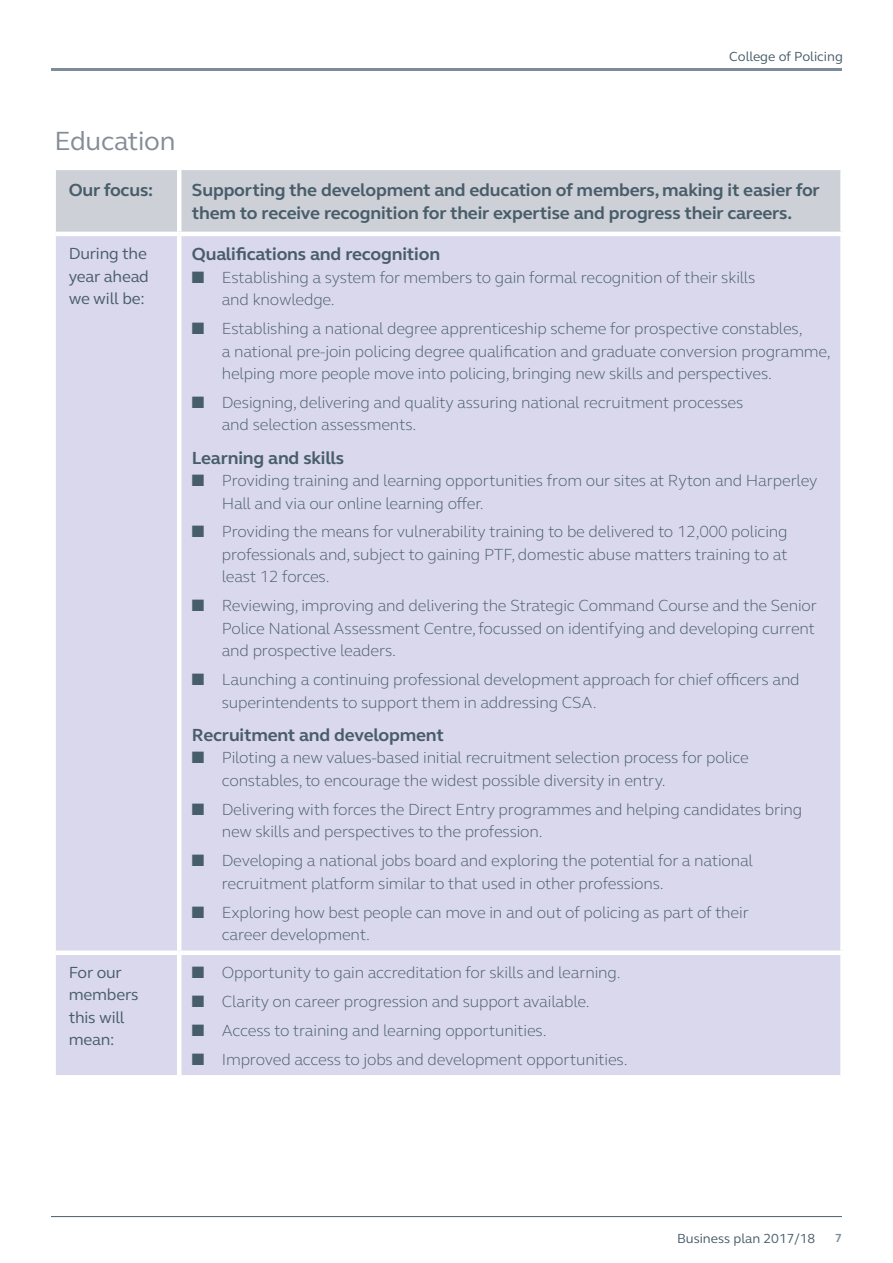
<style>
.page{position:relative;width:893px;height:1263px;background:#fff}
.page>*{position:absolute;margin:0;border:0;box-sizing:border-box;transform-origin:0 0}
.t1{font:27px "FS Elliot Pro";letter-spacing:-.01em;color:#838c97}
.Table_para_heading{font:700 18px/22.5px "FS Elliot Pro";letter-spacing:-.01em;color:#485d6a}
.Table_header{font:700 18px "FS Elliot Pro";letter-spacing:-.01em;color:#485d6a}
.t2{font:300 16.5px/22.5px "FS Elliot Pro";letter-spacing:-.01em;color:#485d6a}
.Table_para_heading-2{font:16.5px/22.5px "FS Elliot Pro";letter-spacing:-.01em;color:#485d6a;text-align:justify}
.t3{font:13.5px "FS Elliot Pro";color:#485d6a}
.t4{font:700 12px "FS Elliot Pro";color:#7d8c9b}
</style>
<div class="page">
<hr style="left:51px;top:68px;width:791px;height:2px;background:#7d8c9b">
<hr style="left:51px;top:1216px;width:791px;height:1px;background:#485d6a">
<div style="left:56px;top:170px;width:784px;height:62px;background:#cdd0d6"></div>
<div style="left:56px;top:236px;width:784px;height:839px;background:#dad8ec"></div>
<div style="left:56px;top:950px;width:123px;height:5px;background:#fff"></div>
<div style="left:179px;top:950px;width:666px;height:5px;background:#fff"></div>
<hr style="left:177px;top:170px;width:4px;height:62px;background:#fff">
<hr style="left:177px;top:236px;width:4px;height:714px;background:#fff">
<hr style="left:177px;top:955px;width:4px;height:120px;background:#fff">
<p class="t3" style="left:729px;top:48px;width:115px">College of Policing</p>
<p class="t1" style="left:55px;top:123px;width:122px">Education</p>
<p class="Table_para_heading" style="left:69px;top:179px;width:86px">Our focus:</p>
<p class="Table_para_heading" style="left:192px;top:179px;width:629px">Supporting the development and education of members, making it easier for them to receive recognition for their expertise and progress their careers.</p>
<p class="Table_para_heading-2" style="left:69px;top:242px;width:82px">During the year ahead we will be:</p>
<p class="Table_header" style="left:192px;top:242px;width:250px">Qualifications and recognition</p>
<p class="t2" style="left:222px;top:265px;width:535px;text-indent:-30px">■ Establishing a system for members to gain formal recognition of their skills and knowledge.</p>
<p class="t2" style="left:222px;top:317px;width:610px;text-indent:-30px">■ Establishing a national degree apprenticeship scheme for prospective constables,<br>a national pre-join policing degree qualification and graduate conversion programme, helping more people move into policing, bringing new skills and perspectives.</p>
<p class="t2" style="left:222px;top:391px;width:523px;text-indent:-30px">■ Designing, delivering and quality assuring national recruitment processes and selection assessments.</p>
<p class="Table_header" style="left:192px;top:445px;width:154px">Learning and skills</p>
<p class="t2" style="left:222px;top:469px;width:597px;text-indent:-30px">■ Providing training and learning opportunities from our sites at Ryton and Harperley<br>Hall and via our online learning offer.</p>
<p class="t2" style="left:222px;top:520px;width:567px;text-align:justify;text-indent:-30px">■ Providing the means for vulnerability training to be delivered to 12,000 policing professionals and, subject to gaining PTF, domestic abuse matters training to at least 12 forces.</p>
<p class="t2" style="left:222px;top:594px;width:597px;text-align:justify;text-indent:-30px">■ Reviewing, improving and delivering the Strategic Command Course and the Senior Police National Assessment Centre, focussed on identifying and developing current and prospective leaders.</p>
<p class="t2" style="left:222px;top:668px;width:579px;text-indent:-30px">■ Launching a continuing professional development approach for chief officers and superintendents to support them in addressing CSA.</p>
<p class="Table_header" style="left:192px;top:723px;width:253px">Recruitment and development</p>
<p class="t2" style="left:222px;top:746px;width:529px;text-indent:-30px">■ Piloting a new values-based initial recruitment selection process for police constables, to encourage the widest possible diversity in entry.</p>
<p class="t2" style="left:222px;top:797px;width:582px;text-indent:-30px">■ Delivering with forces the Direct Entry programmes and helping candidates bring new skills and perspectives to the profession.</p>
<p class="t2" style="left:222px;top:849px;width:533px;text-indent:-30px">■ Developing a national jobs board and exploring the potential for a national recruitment platform similar to that used in other professions.</p>
<p class="t2" style="left:222px;top:900px;width:528px;text-indent:-30px">■ Exploring how best people can move in and out of policing as part of their career development.</p>
<p class="Table_para_heading-2" style="left:69px;top:961px;width:71px;text-align:left">For our members this will mean:</p>
<p class="t2" style="left:192px;top:960px;width:430px">■ Opportunity to gain accreditation for skills and learning.</p>
<p class="t2" style="left:192px;top:989px;width:399px">■ Clarity on career progression and support available.</p>
<p class="t2" style="left:192px;top:1018px;width:356px">■ Access to training and learning opportunities.</p>
<p class="t2" style="left:192px;top:1047px;width:437px">■ Improved access to jobs and development opportunities.</p>
<p class="t3" style="left:677px;top:1230px;width:140px">Business plan 2017/18</p>
<p class="t4" style="left:835px;top:1230px;width:8px">7</p>
</div>
